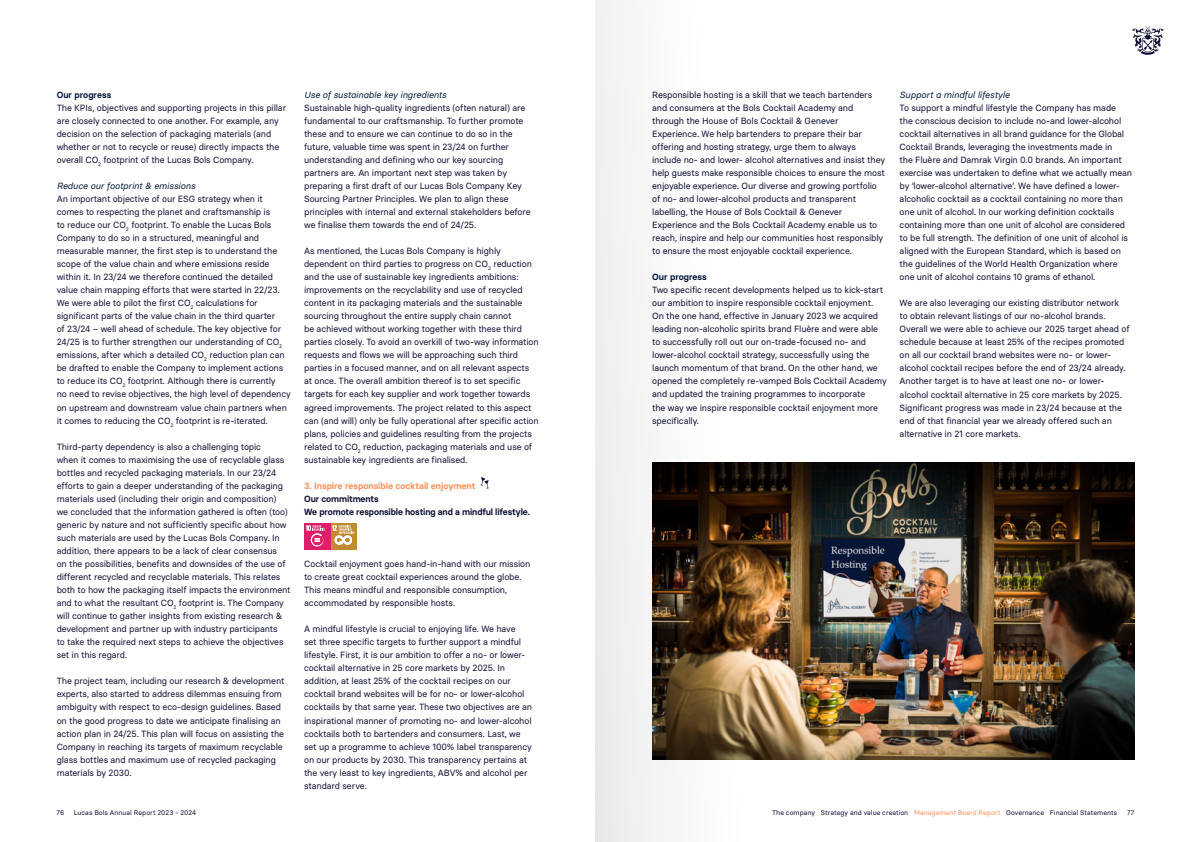
<style>
.page{position:relative;width:1191px;height:842px;background:#fff}
.page>*{position:absolute;margin:0;border:0;box-sizing:border-box;transform-origin:0 0}
.t1{font:9px/13px "Basier Square";letter-spacing:-.015em;color:#0c0d32}
.t2{font:italic 9px "Basier Square";letter-spacing:-.01em;color:#001739}
.t3{font:600 9px/13px "Basier Square";letter-spacing:-.01em;color:#0c0d32}
.t4{font:600 9px "Basier Square";color:#ff8e53}
.t5{font:600 9px "Basier Square";color:#001739}
.t6{font:6.8px "Basier Square";letter-spacing:.005em;color:#0c0d32}
.s1{color:#ff8e53}
</style>
<div class="page">
<svg style="left:480px;top:477px;width:9px;height:12px"></svg>
<div style="left:330px;top:523px;width:26px;height:26px;background:#bf8b30"></div>
<svg style="left:332px;top:525px;width:22px;height:19px"></svg>
<div style="left:304px;top:523px;width:26px;height:26px;background:#e01d69"></div>
<svg style="left:306px;top:525px;width:19px;height:21px"></svg>
<img style="left:595px;top:0;width:569px;height:842px">
<p class="t5" style="left:57px;top:89px;width:56px">Our progress</p>
<p class="t1" style="left:57px;top:101px;width:231px">The KPIs, objectives and supporting projects in this pillar are closely connected to one another. For example, any decision on the selection of packaging materials (and whether or not to recycle or reuse) directly impacts the overall CO<sub>2</sub> footprint of the Lucas Bols Company.</p>
<p class="t2" style="left:57px;top:180px;width:140px">Reduce our footprint &amp; emissions</p>
<p class="t1" style="left:57px;top:192px;width:235px">An important objective of our ESG strategy when it comes to respecting the planet and craftsmanship is<br>to reduce our CO<sub>2</sub> footprint. To enable the Lucas Bols Company to do so in a structured, meaningful and measurable manner, the first step is to understand the scope of the value chain and where emissions reside within it. In 23/24 we therefore continued the detailed value chain mapping efforts that were started in 22/23.<br>We were able to pilot the first CO<sub>2</sub> calculations for significant parts of the value chain in the third quarter<br>of 23/24 – well ahead of schedule. The key objective for 24/25 is to further strengthen our understanding of CO<sub>2 </sub>emissions, after which a detailed CO<sub>2</sub> reduction plan can be drafted to enable the Company to implement actions to reduce its CO<sub>2</sub> footprint. Although there is currently<br>no need to revise objectives, the high level of dependency on upstream and downstream value chain partners when it comes to reducing the CO<sub>2</sub> footprint is re-iterated.</p>
<p class="t1" style="left:57px;top:440px;width:235px">Third-party dependency is also a challenging topic<br>when it comes to maximising the use of recyclable glass bottles and recycled packaging materials. In our 23/24 efforts to gain a deeper understanding of the packaging materials used (including their origin and composition)<br>we concluded that the information gathered is often (too) generic by nature and not sufficiently specific about how such materials are used by the Lucas Bols Company. In addition, there appears to be a lack of clear consensus<br>on the possibilities, benefits and downsides of the use of different recycled and recyclable materials. This relates both to how the packaging itself impacts the environment and to what the resultant CO<sub>2</sub> footprint is. The Company will continue to gather insights from existing research &amp; development and partner up with industry participants<br>to take the required next steps to achieve the objectives set in this regard.</p>
<p class="t1" style="left:57px;top:674px;width:229px">The project team, including our research &amp; development experts, also started to address dilemmas ensuing from ambiguity with respect to eco-design guidelines. Based on the good progress to date we anticipate finalising an action plan in 24/25. This plan will focus on assisting the Company in reaching its targets of maximum recyclable glass bottles and maximum use of recycled packaging materials by 2030.</p>
<p class="t2" style="left:304px;top:89px;width:144px">Use of sustainable key ingredients</p>
<p class="t1" style="left:304px;top:101px;width:228px">Sustainable high-quality ingredients (often natural) are fundamental to our craftsmanship. To further promote these and to ensure we can continue to do so in the future, valuable time was spent in 23/24 on further understanding and defining who our key sourcing partners are. An important next step was taken by preparing a first draft of our Lucas Bols Company Key Sourcing Partner Principles. We plan to align these principles with internal and external stakeholders before we finalise them towards the end of 24/25.</p>
<p class="t1" style="left:304px;top:244px;width:236px">As mentioned, the Lucas Bols Company is highly dependent on third parties to progress on CO<sub>2</sub> reduction and the use of sustainable key ingredients ambitions: improvements on the recyclability and use of recycled content in its packaging materials and the sustainable sourcing throughout the entire supply chain cannot<br>be achieved without working together with these third parties closely. To avoid an overkill of two-way information requests and flows we will be approaching such third parties in a focused manner, and on all relevant aspects at once. The overall ambition thereof is to set specific targets for each key supplier and work together towards agreed improvements. The project related to this aspect can (and will) only be fully operational after specific action plans, policies and guidelines resulting from the projects related to CO<sub>2</sub> reduction, packaging materials and use of sustainable key ingredients are finalised.</p>
<p class="t4" style="left:304px;top:480px;width:173px">3. Inspire responsible cocktail enjoyment</p>
<p class="t3" style="left:304px;top:492px;width:227px">Our commitments<br>We promote responsible hosting and a mindful lifestyle.</p>
<p class="t1" style="left:304px;top:557px;width:228px">Cocktail enjoyment goes hand-in-hand with our mission to create great cocktail experiences around the globe.<br>This means mindful and responsible consumption, accommodated by responsible hosts.</p>
<p class="t1" style="left:304px;top:622px;width:229px">A mindful lifestyle is crucial to enjoying life. We have<br>set three specific targets to further support a mindful lifestyle. First, it is our ambition to offer a no- or lower&shy;cocktail alternative in 25 core markets by 2025. In addition, at least 25% of the cocktail recipes on our cocktail brand websites will be for no- or lower-alcohol cocktails by that same year. These two objectives are an inspirational manner of promoting no- and lower-alcohol cocktails both to bartenders and consumers. Last, we set up a programme to achieve 100% label transparency on our products by 2030. This transparency pertains at the very least to key ingredients, ABV% and alcohol per standard serve.</p>
<p class="t1" style="left:652px;top:88px;width:234px">Responsible hosting is a skill that we teach bartenders and consumers at the Bols Cocktail Academy and through the House of Bols Cocktail &amp; Genever Experience. We help bartenders to prepare their bar offering and hosting strategy, urge them to always include no- and lower- alcohol alternatives and insist they help guests make responsible choices to ensure the most enjoyable experience. Our diverse and growing portfolio of no- and lower-alcohol products and transparent labelling, the House of Bols Cocktail &amp; Genever Experience and the Bols Cocktail Academy enable us to reach, inspire and help our communities host responsibly to ensure the most enjoyable cocktail experience.</p>
<p class="t5" style="left:652px;top:271px;width:56px">Our progress</p>
<p class="t1" style="left:652px;top:283px;width:236px">Two specific recent developments helped us to kick-start our ambition to inspire responsible cocktail enjoyment.<br>On the one hand, effective in January 2023 we acquired leading non-alcoholic spirits brand Fluère and were able to successfully roll out our on-trade-focused no- and lower-alcohol cocktail strategy, successfully using the launch momentum of that brand. On the other hand, we opened the completely re-vamped Bols Cocktail Academy and updated the training programmes to incorporate<br>the way we inspire responsible cocktail enjoyment more specifically.</p>
<p class="t2" style="left:899px;top:89px;width:112px">Support a mindful lifestyle</p>
<p class="t1" style="left:899px;top:101px;width:234px">To support a mindful lifestyle the Company has made<br>the conscious decision to include no-and lower-alcohol cocktail alternatives in all brand guidance for the Global Cocktail Brands, leveraging the investments made in<br>the Fluère and Damrak Virgin 0.0 brands. An important exercise was undertaken to define what we actually mean by ‘lower-alcohol alternative’. We have defined a lower&shy;alcoholic cocktail as a cocktail containing no more than one unit of alcohol. In our working definition cocktails containing more than one unit of alcohol are considered to be full strength. The definition of one unit of alcohol is aligned with the European Standard, which is based on the guidelines of the World Health Organization where one unit of alcohol contains 10 grams of ethanol.</p>
<p class="t1" style="left:899px;top:296px;width:231px">We are also leveraging our existing distributor network<br>to obtain relevant listings of our no-alcohol brands.<br>Overall we were able to achieve our 2025 target ahead of schedule because at least 25% of the recipes promoted on all our cocktail brand websites were no- or lower&shy;alcohol cocktail recipes before the end of 23/24 already.<br>Another target is to have at least one no- or lower&shy;alcohol cocktail alternative in 25 core markets by 2025.<br>Significant progress was made in 23/24 because at the end of that financial year we already offered such an alternative in 21 core markets.</p>
<p class="t6" style="left:56px;top:808px;width:9px">76</p>
<p class="t6" style="left:74px;top:808px;width:124px">Lucas Bols Annual Report 2023 - 2024</p>
<p class="t6" style="left:772px;top:808px;width:346px">The company Strategy and value creation <span class="s1">Management Board Report</span> Governance Financial Statements</p>
<p class="t6" style="left:1127px;top:808px;width:9px">77</p>
</div>
